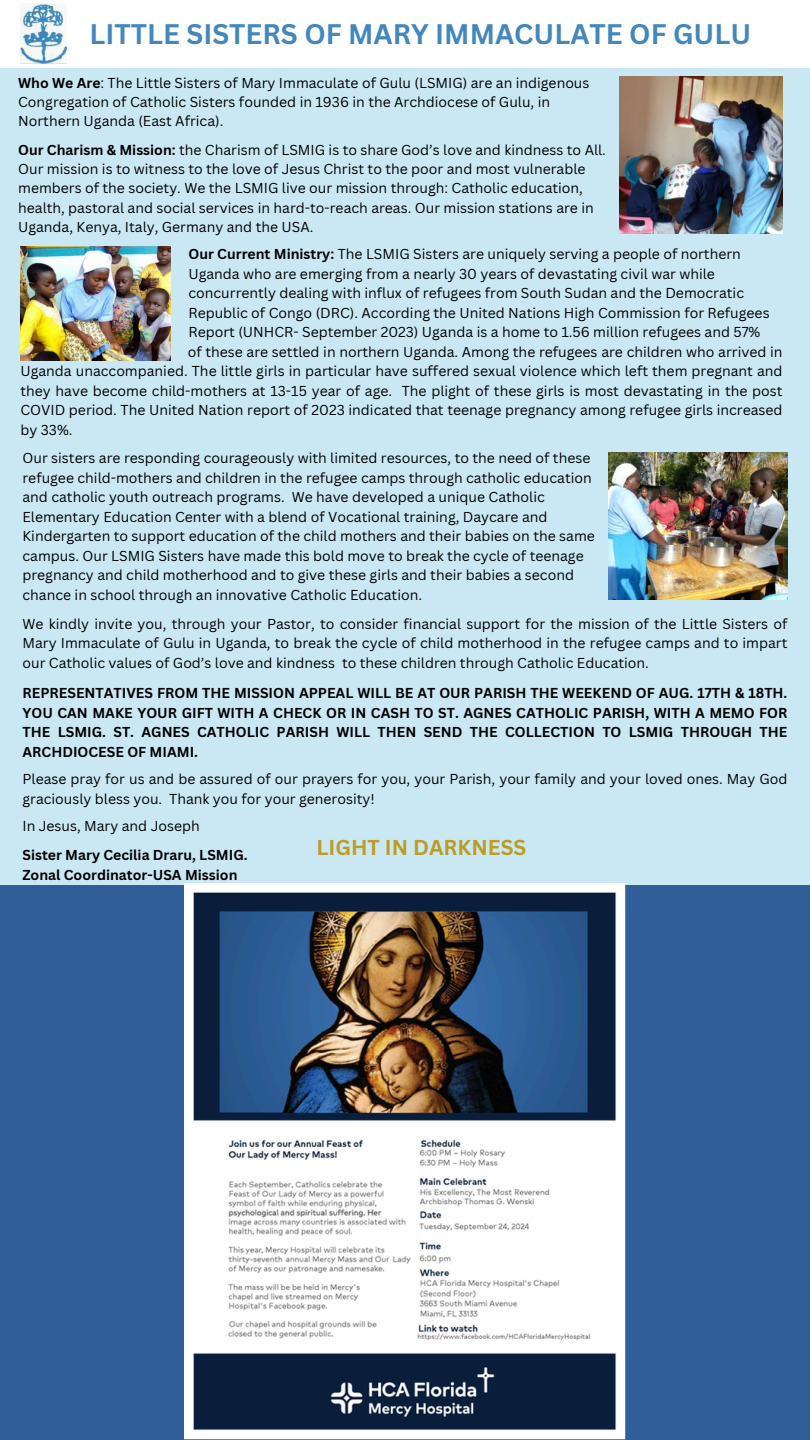
<style>
.page{position:relative;width:810px;height:1440px;background:#fff}
.page>*{position:absolute;margin:0;border:0;box-sizing:border-box;transform-origin:0 0}
.t1{font:700 27.6px "Canva Sans";color:#4387bc}
.t2{font:700 20.9px "Canva Sans";color:#bc9c22}
.t3{font:14px/19.5px "Canva Sans";color:#000;text-align:justify}
.t4{font:700 14px/19.5px "Canva Sans";color:#000;text-align:justify}
.s1{font-weight:700}
</style>
<div class="page">
<img style="left:20px;top:4px;width:46px;height:60px">
<div style="left:0;top:68px;width:810px;height:817px;background:#cae8f4"></div>
<img style="left:619px;top:77px;width:164px;height:156px">
<img style="left:20px;top:246px;width:150px;height:114px">
<img style="left:608px;top:452px;width:179px;height:147px">
<div style="left:0;top:885px;width:810px;height:555px;background:#2f5f96"></div>
<img style="left:184px;top:883px;width:441px;height:557px">
<h2 class="t1" style="left:90px;top:14px;width:663px">LITTLE SISTERS OF MARY IMMACULATE OF GULU</h2>
<h1 class="t3" style="left:18px;top:73px;width:573px"><span class="s1">Who We Are</span>: The Little Sisters of Mary Immaculate of Gulu (LSMIG) are an indigenous</h1>
<p class="t3" style="left:18px;top:92px;width:533px">Congregation of Catholic Sisters founded in 1936 in the Archdiocese of Gulu, in</p>
<p class="t3" style="left:18px;top:111px;width:207px">Northern Uganda (East Africa).</p>
<p class="t3" style="left:18px;top:140px;width:589px"><span class="s1">Our Charism &amp; Mission:</span> the Charism of LSMIG is to share God’s love and kindness to All.</p>
<p class="t3" style="left:18px;top:159px;width:569px">Our mission is to witness to the love of Jesus Christ to the poor and most vulnerable</p>
<p class="t3" style="left:18px;top:178px;width:566px">members of the society. We the LSMIG live our mission through: Catholic education,</p>
<p class="t3" style="left:18px;top:198px;width:577px">health, pastoral and social services in hard-to-reach areas. Our mission stations are in</p>
<p class="t3" style="left:18px;top:217px;width:297px">Uganda, Kenya, Italy, Germany and the USA.</p>
<p class="t3" style="left:188px;top:244px;width:554px"><span class="s1">Our Current Ministry:</span> The LSMIG Sisters are uniquely serving a people of northern</p>
<p class="t3" style="left:188px;top:264px;width:528px">Uganda who are emerging from a nearly 30 years of devastating civil war while</p>
<p class="t3" style="left:188px;top:283px;width:557px">concurrently dealing with influx of refugees from South Sudan and the Democratic</p>
<p class="t3" style="left:188px;top:303px;width:583px">Republic of Congo (DRC). According the United Nations High Commission for Refugees</p>
<h3 class="t3" style="left:188px;top:322px;width:573px">Report (UNHCR- September 2023) Uganda is a home to 1.56 million refugees and 57%</h3>
<p class="t3" style="left:20px;top:342px;width:764px;text-indent:167px">of these are settled in northern Uganda. Among the refugees are children who arrived in Uganda unaccompanied. The little girls in particular have suffered sexual violence which left them pregnant and they have become child-mothers at 13-15 year of age. The plight of these girls is most devastating in the post COVID period. The United Nation report of 2023 indicated that teenage pregnancy among refugee girls increased by 33%.</p>
<p class="t3" style="left:22px;top:448px;width:569px">Our sisters are responding courageously with limited resources, to the need of these</p>
<p class="t3" style="left:22px;top:467px;width:571px">refugee child-mothers and children in the refugee camps through catholic education</p>
<p class="t3" style="left:22px;top:487px;width:524px">and catholic youth outreach programs. We have developed a unique Catholic</p>
<p class="t3" style="left:22px;top:506px;width:527px">Elementary Education Center with a blend of Vocational training, Daycare and</p>
<p class="t3" style="left:22px;top:526px;width:574px">Kindergarten to support education of the child mothers and their babies on the same</p>
<p class="t3" style="left:22px;top:545px;width:563px">campus. Our LSMIG Sisters have made this bold move to break the cycle of teenage</p>
<p class="t3" style="left:22px;top:565px;width:553px">pregnancy and child motherhood and to give these girls and their babies a second</p>
<p class="t3" style="left:22px;top:584px;width:401px">chance in school through an innovative Catholic Education.</p>
<p class="t3" style="left:22px;top:613px;width:767px">We kindly invite you, through your Pastor, to consider financial support for the mission of the Little Sisters of Mary Immaculate of Gulu in Uganda, to break the cycle of child motherhood in the refugee camps and to impart our Catholic values of God’s love and kindness to these children through Catholic Education.</p>
<p class="t4" style="left:22px;top:683px;width:767px">REPRESENTATIVES FROM THE MISSION APPEAL WILL BE AT OUR PARISH THE WEEKEND OF AUG. 17TH &amp; 18TH.<br>YOU CAN MAKE YOUR GIFT WITH A CHECK OR IN CASH TO ST. AGNES CATHOLIC PARISH, WITH A MEMO FOR THE LSMIG. ST. AGNES CATHOLIC PARISH WILL THEN SEND THE COLLECTION TO LSMIG THROUGH THE ARCHDIOCESE OF MIAMI.</p>
<p class="t3" style="left:22px;top:769px;width:767px">Please pray for us and be assured of our prayers for you, your Parish, your family and your loved ones. May God graciously bless you. Thank you for your generosity!</p>
<p class="t3" style="left:22px;top:816px;width:179px">In Jesus, Mary and Joseph</p>
<p class="t4" style="left:22px;top:845px;width:227px">Sister Mary Cecilia Draru, LSMIG.<br>Zonal Coordinator-USA Mission</p>
<p class="t2" style="left:317px;top:833px;width:211px">LIGHT IN DARKNESS</p>
</div>
